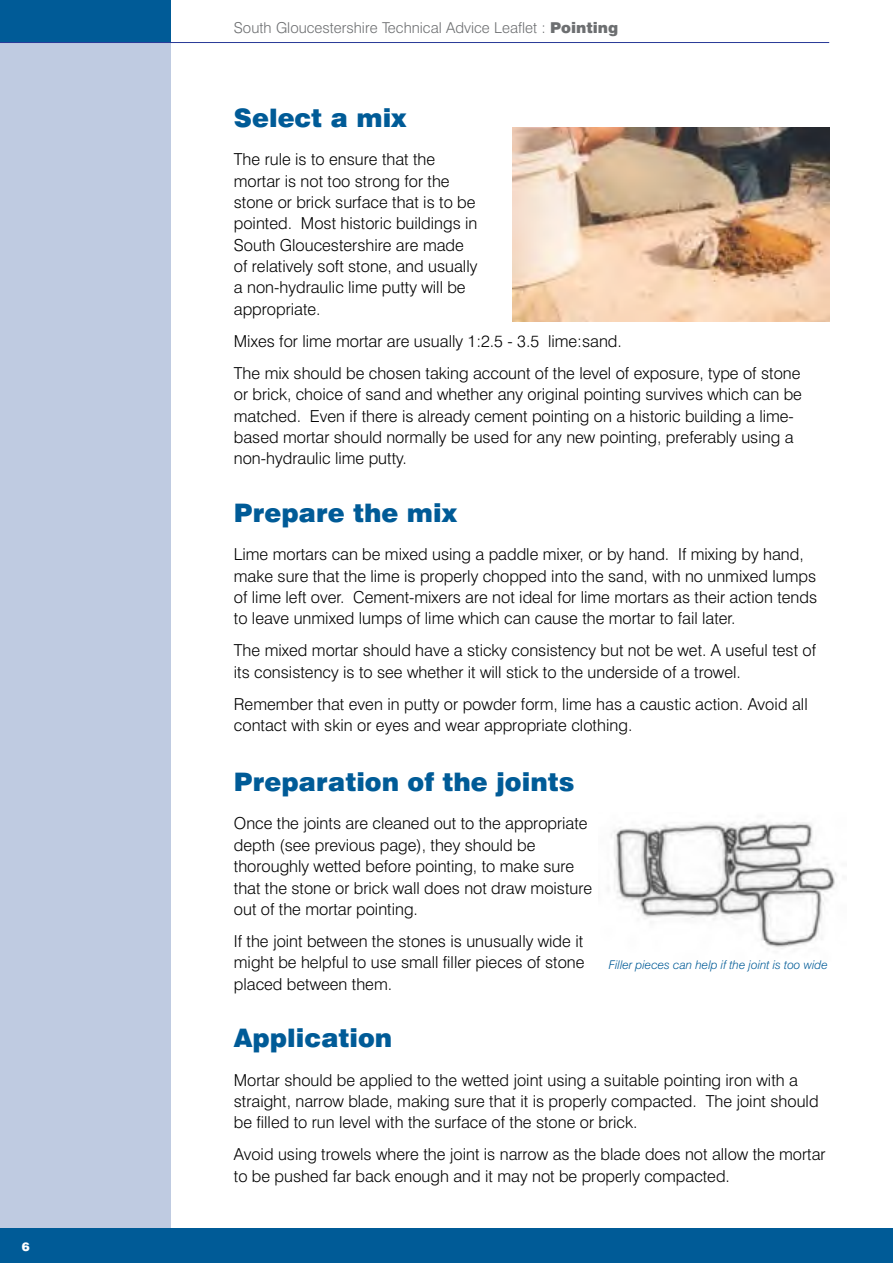
<style>
.page{position:relative;width:893px;height:1263px;background:#fff}
.page>*{position:absolute;margin:0;border:0;box-sizing:border-box;transform-origin:0 0}
.t1{font:900 25.5px "Swiss 721 BT";color:#005b97}
.t2{font:300 16.5px/21.3px "Swiss 721 BT";color:#000}
.t3{font:300 15px "Swiss 721 BT";color:#6d6f71}
.t4{font:italic 300 12px "Swiss 721 BT";color:#005b97}
.t5{font:900 12px "Swiss 721 BT";color:#fff}
.s1{font-weight:900}
</style>
<div class="page">
<div style="left:0;top:0;width:170px;height:43px;background:#005b97"></div>
<div style="left:0;top:43px;width:170px;height:1220px;background:#bfcbe1"></div>
<hr style="left:0;top:42px;width:829px;height:1px;background:#283a97">
<div style="left:34px;top:1229px;width:859px;height:34px;background:#005b97"></div>
<hr style="left:34px;top:1229px;width:1px;height:34px;background:#fff">
<div style="left:0;top:1229px;width:34px;height:34px;background:#005b97"></div>
<img style="left:608px;top:822px;width:229px;height:126px">
<img style="left:513px;top:128px;width:316px;height:194px">
<p class="t5" style="left:22px;top:1239px;width:9px">6</p>
<p class="t3" style="left:234px;top:19px;width:386px">South Gloucestershire Technical Advice Leaflet : <span class="s1">Pointing</span></p>
<h1 class="t1" style="left:234px;top:102px;width:174px">Select a mix</h1>
<p class="t2" style="left:234px;top:148px;width:245px">The rule is to ensure that the mortar is not too strong for the stone or brick surface that is to be pointed. Most historic buildings in<br>South Gloucestershire are made of relatively soft stone, and usually a non-hydraulic lime putty will be appropriate.</p>
<p class="t2" style="left:234px;top:330px;width:389px">Mixes for lime mortar are usually 1:2.5 - 3.5 lime:sand.</p>
<p class="t2" style="left:234px;top:362px;width:570px">The mix should be chosen taking account of the level of exposure, type of stone or brick, choice of sand and whether any original pointing survives which can be matched. Even if there is already cement pointing on a historic building a lime&shy;based mortar should normally be used for any new pointing, preferably using a non-hydraulic lime putty.</p>
<h1 class="t1" style="left:234px;top:497px;width:224px">Prepare the mix</h1>
<p class="t2" style="left:234px;top:544px;width:585px">Lime mortars can be mixed using a paddle mixer, or by hand. If mixing by hand, make sure that the lime is properly chopped into the sand, with no unmixed lumps of lime left over. Cement-mixers are not ideal for lime mortars as their action tends to leave unmixed lumps of lime which can cause the mortar to fail later.</p>
<p class="t2" style="left:234px;top:640px;width:584px">The mixed mortar should have a sticky consistency but not be wet. A useful test of its consistency is to see whether it will stick to the underside of a trowel.</p>
<p class="t2" style="left:234px;top:693px;width:575px">Remember that even in putty or powder form, lime has a caustic action. Avoid all contact with skin or eyes and wear appropriate clothing.</p>
<h1 class="t1" style="left:234px;top:766px;width:342px">Preparation of the joints</h1>
<p class="t2" style="left:234px;top:813px;width:360px">Once the joints are cleaned out to the appropriate depth (see previous page), they should be thoroughly wetted before pointing, to make sure that the stone or brick wall does not draw moisture out of the mortar pointing.</p>
<p class="t2" style="left:234px;top:930px;width:352px;text-align:justify">If the joint between the stones is unusually wide it might be helpful to use small filler pieces of stone placed between them.</p>
<h1 class="t1" style="left:234px;top:1023px;width:160px">Application</h1>
<p class="t2" style="left:234px;top:1069px;width:586px">Mortar should be applied to the wetted joint using a suitable pointing iron with a straight, narrow blade, making sure that it is properly compacted. The joint should be filled to run level with the surface of the stone or brick.</p>
<p class="t2" style="left:234px;top:1144px;width:593px">Avoid using trowels where the joint is narrow as the blade does not allow the mortar to be pushed far back enough and it may not be properly compacted.</p>
<p class="t4" style="left:609px;top:958px;width:220px">Filler pieces can help if the joint is too wide</p>
</div>
